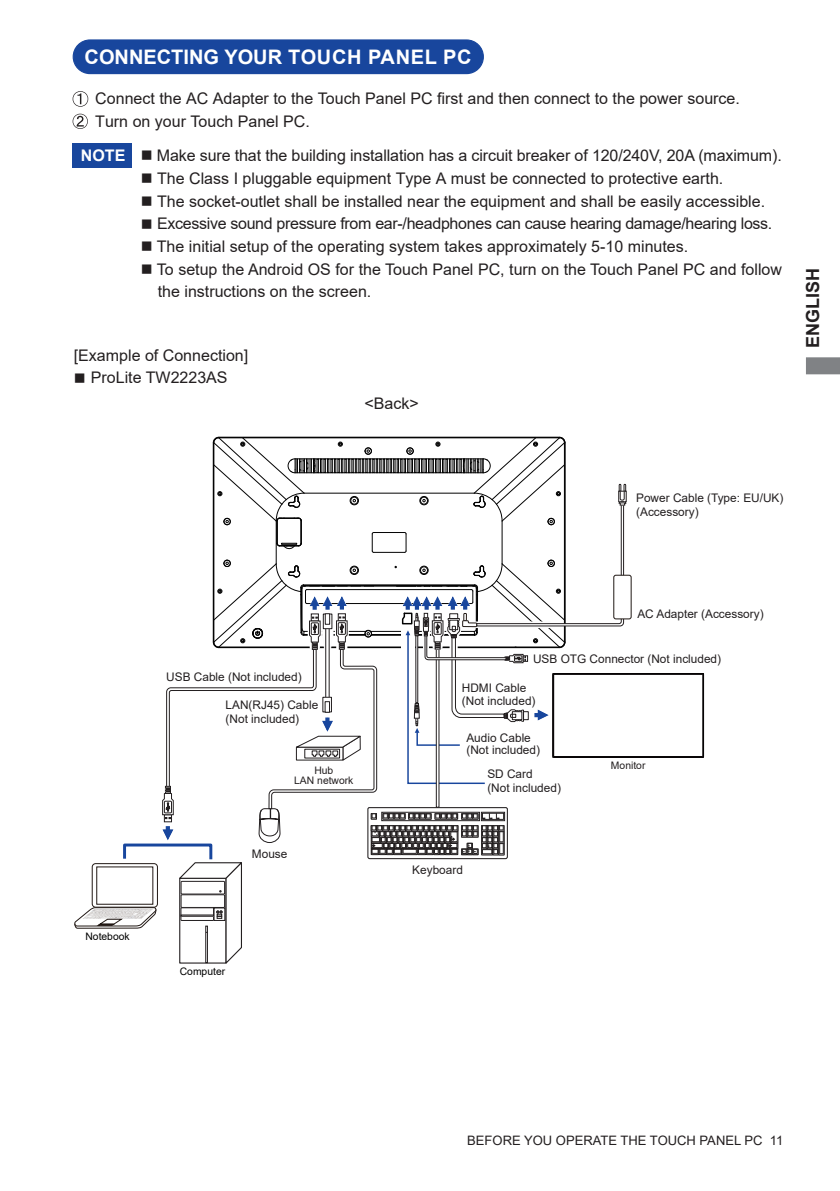
<style>
.page{position:relative;width:840px;height:1191px;background:#fff}
.page>*{position:absolute;margin:0;border:0;box-sizing:border-box;transform-origin:0 0}
.t1{font:700 20px "Arial";color:#fff}
.t2{font:700 18px "Arial";color:#231f20}
.t3{font:16px/22.6px "Arial";color:#231f20}
.t4{font:16px "Arial";letter-spacing:-.02em;color:#231f20}
.t5{font:700 16px "Arial";color:#fff}
.t6{font:13px "Arial";color:#231f20}
.t7{font:11.8px/14.2px "Arial";color:#231f20}
.t8{font:10.4px/10.4px "Arial";color:#231f20;text-align:center}
.t9{font:10.4px "Arial";color:#000}
</style>
<div class="page">
<svg style="left:806px;top:357px;width:33px;height:17px"></svg>
<svg style="left:73px;top:91px;width:15px;height:16px"></svg>
<svg style="left:73px;top:114px;width:15px;height:15px"></svg>
<div style="left:73px;top:143px;width:59px;height:24px;background:#18469d"></div>
<div style="left:73px;top:40px;width:410px;height:34px;background:#18469d;border-radius:17px"></div>
<div style="left:73px;top:39px;width:410px;height:35px;border:1px solid #18469d;border-radius:17px"></div>
<div style="left:613px;top:575px;width:18px;height:44px;border:1px solid #201814;border-radius:2px"></div>
<hr style="left:553px;top:757px;width:149px;height:1px;background:#060304">
<hr style="left:553px;top:756px;width:149px;height:1px;background:#060304">
<hr style="left:553px;top:674px;width:149px;height:1px;background:#060304">
<hr style="left:628px;top:673px;width:74px;height:1px;background:#060304">
<hr style="left:702px;top:674px;width:1px;height:82px;background:#060304">
<svg style="left:74px;top:437px;width:555px;height:527px"></svg>
<p class="t1" style="left:84px;top:43px;width:388px">CONNECTING YOUR TOUCH PANEL PC</p>
<p class="t3" style="left:95px;top:87px;width:645px">Connect the AC Adapter to the Touch Panel PC first and then connect to the power source.<br>Turn on your Touch Panel PC.</p>
<p class="t3" style="left:141px;top:144px;width:642px">■ Make sure that the building installation has a circuit breaker of 120/240V, 20A (maximum).</p>
<p class="t3" style="left:141px;top:167px;width:584px">■ The Class I pluggable equipment Type A must be connected to protective earth.</p>
<p class="t3" style="left:141px;top:189px;width:625px">■ The socket-outlet shall be installed near the equipment and shall be easily accessible.</p>
<p class="t4" style="left:141px;top:213px;width:633px">■ Excessive sound pressure from ear-/headphones can cause hearing damage/hearing loss.</p>
<p class="t3" style="left:141px;top:235px;width:548px">■ The initial setup of the operating system takes approximately 5-10 minutes.</p>
<p class="t3" style="left:158px;top:257px;width:625px;text-indent:-17px">■ To setup the Android OS for the Touch Panel PC, turn on the Touch Panel PC and follow the instructions on the screen.</p>
<p class="t5" style="left:81px;top:144px;width:46px">NOTE</p>
<p class="t3" style="left:74px;top:343px;width:176px">[Example of Connection]</p>
<p class="t3" style="left:74px;top:366px;width:155px">■ ProLite TW2223AS</p>
<p class="t3" style="left:364px;top:392px;width:56px">&lt;Back&gt;</p>
<p class="t2" style="left:799px;top:348px;width:82px;rotate:-90deg">ENGLISH</p>
<p class="t7" style="left:635px;top:490px;width:149px">Power Cable (Type: EU/UK) (Accessory)</p>
<p class="t9" style="left:85px;top:928px;width:46px">Notebook</p>
<p class="t7" style="left:166px;top:670px;width:137px">USB Cable (Not included)</p>
<p class="t7" style="left:225px;top:698px;width:94px">LAN(RJ45) Cable (Not included)</p>
<p class="t8" style="left:294px;top:764px;width:61px">Hub<br>LAN network</p>
<p class="t7" style="left:252px;top:846px;width:37px">Mouse</p>
<p class="t9" style="left:180px;top:964px;width:47px">Computer</p>
<p class="t7" style="left:637px;top:607px;width:128px">AC Adapter (Accessory)</p>
<p class="t7" style="left:532px;top:651px;width:189px">USB OTG Connector (Not included)</p>
<p class="t7" style="left:461px;top:681px;width:75px;line-height:12.6px">HDMI Cable (Not included)</p>
<p class="t7" style="left:466px;top:731px;width:75px;line-height:12.4px">Audio Cable (Not included)</p>
<p class="t7" style="left:487px;top:767px;width:75px">SD Card<br>(Not included)</p>
<p class="t7" style="left:412px;top:862px;width:52px">Keyboard</p>
<p class="t8" style="left:610px;top:760px;width:36px">Monitor</p>
<p class="t6" style="left:467px;top:1131px;width:317px">BEFORE YOU OPERATE THE TOUCH PANEL PC 11</p>
</div>
